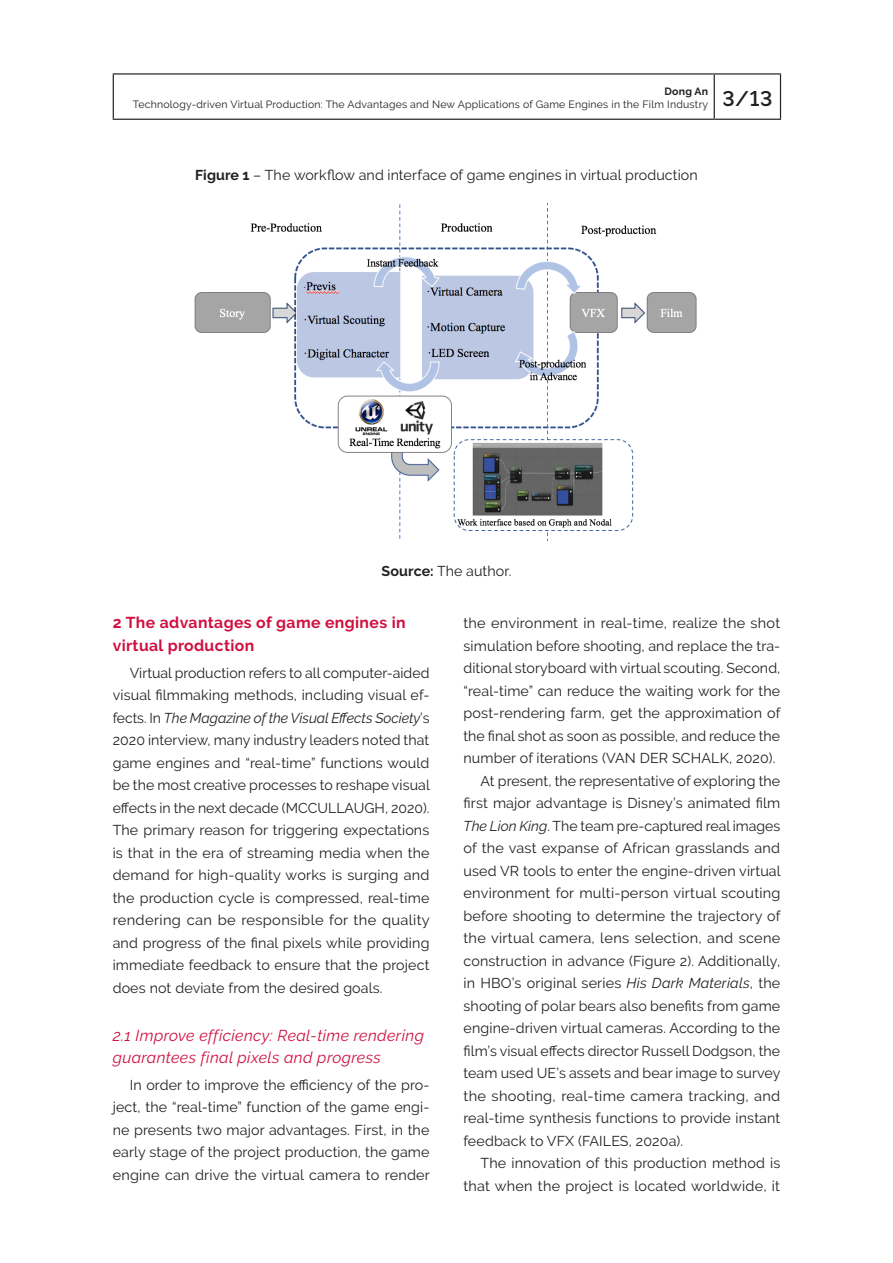
<style>
.page{position:relative;width:893px;height:1263px;background:#fff}
.page>*{position:absolute;margin:0;border:0;box-sizing:border-box;transform-origin:0 0}
.Subtitulo{font:italic 15.75px/22.5px "Raleway";letter-spacing:.025em;color:#cf0f40}
.Subtitulo-2{font:700 15.75px/22.5px "Raleway";letter-spacing:.025em;color:#cf0f40}
.Miolo{font:14.25px/22.5px "Raleway";letter-spacing:.01em;color:#231f20;text-align:justify}
.Imagem_figura_transp{font:14.25px "Raleway";letter-spacing:.005em;color:#231f20}
.t1{font:10.5px/13.5px "Raleway";letter-spacing:.02em;color:#231f20}
.s1{font-weight:700}
.s2{font-style:italic}
</style>
<div class="page">
<hr style="left:714px;top:75px;width:1px;height:44px;background:#231f20">
<hr style="left:113px;top:73px;width:601px;height:2px;background:#231f20">
<hr style="left:113px;top:75px;width:1px;height:44px;background:#231f20">
<hr style="left:714px;top:73px;width:67px;height:2px;background:#231f20">
<hr style="left:780px;top:75px;width:1px;height:44px;background:#231f20">
<hr style="left:113px;top:119px;width:601px;height:1px;background:#231f20">
<hr style="left:714px;top:119px;width:67px;height:1px;background:#231f20">
<img style="left:194px;top:204px;width:503px;height:336px">
<p class="t1" style="left:133px;top:84px;width:641px;text-indent:532px"><span class="s1">Dong An<br></span>Technology-driven Virtual Production: The Advantages and New Applications of Game Engines in the Film Industry <sup>3/13</sup></p>
<p class="Imagem_figura_transp" style="left:195px;top:167px;width:504px"><span class="s1">Figure 1</span> – The workflow and interface of game engines in virtual production</p>
<p class="Imagem_figura_transp" style="left:382px;top:563px;width:131px"><span class="s1">Source:</span> The author.</p>
<p class="Subtitulo-2" style="left:113px;top:612px;width:294px">2 The advantages of game engines in virtual production</p>
<p class="Miolo" style="left:113px;top:661px;width:319px;text-indent:17px">Virtual production refers to all computer-aided visual filmmaking methods, including visual ef&shy;fects. In <span class="s2">The Magazine of the Visual Effects Society</span>’s 2020 interview, many industry leaders noted that game engines and “real-time” functions would be the most creative processes to reshape visual effects in the next decade (MCCULLAUGH, 2020).<br>The primary reason for triggering expectations is that in the era of streaming media when the demand for high-quality works is surging and the production cycle is compressed, real-time rendering can be responsible for the quality and progress of the final pixels while providing immediate feedback to ensure that the project does not deviate from the desired goals.</p>
<p class="Subtitulo" style="left:113px;top:1024px;width:313px">2.1 Improve efficiency: Real-time rendering guarantees final pixels and progress</p>
<p class="Miolo" style="left:113px;top:1073px;width:319px;text-indent:17px">In order to improve the efficiency of the pro&shy;ject, the “real-time” function of the game engi&shy;ne presents two major advantages. First, in the early stage of the project production, the game engine can drive the virtual camera to render</p>
<p class="Miolo" style="left:463px;top:612px;width:319px">the environment in real-time, realize the shot simulation before shooting, and replace the tra&shy;ditional storyboard with virtual scouting. Second, “real-time” can reduce the waiting work for the post-rendering farm, get the approximation of the final shot as soon as possible, and reduce the number of iterations (VAN DER SCHALK, 2020).</p>
<p class="Miolo" style="left:463px;top:769px;width:319px;text-indent:17px">At present, the representative of exploring the first major advantage is Disney’s animated film <span class="s2">The Lion King</span>. The team pre-captured real images of the vast expanse of African grasslands and used VR tools to enter the engine-driven virtual environment for multi-person virtual scouting before shooting to determine the trajectory of the virtual camera, lens selection, and scene construction in advance (Figure 2). Additionally, in HBO’s original series <span class="s2">His Dark Materials</span>, the shooting of polar bears also benefits from game engine-driven virtual cameras. According to the film’s visual effects director Russell Dodgson, the team used UE’s assets and bear image to survey the shooting, real-time camera tracking, and real-time synthesis functions to provide instant feedback to VFX (FAILES, 2020a).</p>
<p class="Miolo" style="left:463px;top:1152px;width:318px;text-align:right">The innovation of this production method is that when the project is located worldwide, it</p>
</div>
